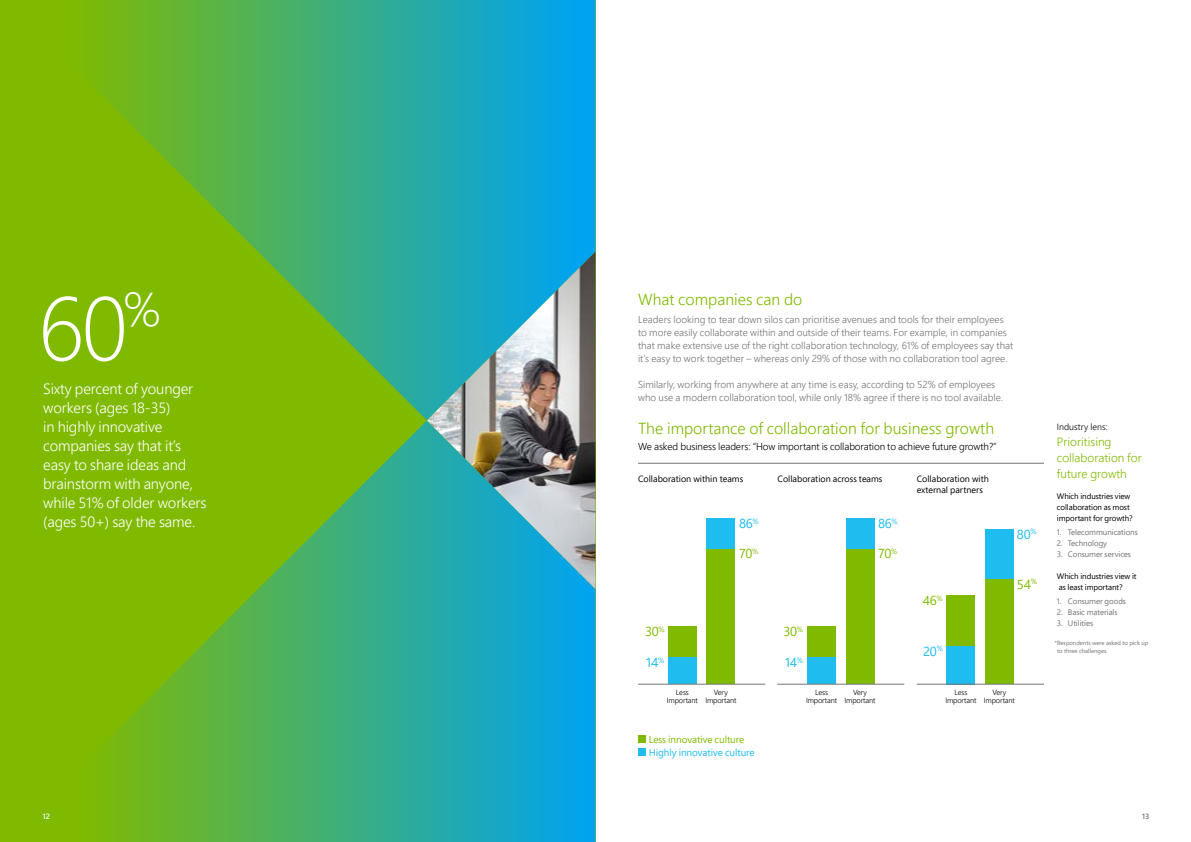
<style>
.page{position:relative;width:1191px;height:842px;background:#fff}
.page>*{position:absolute;margin:0;border:0;box-sizing:border-box;transform-origin:0 0}
.t1{font:300 90px "Segoe Pro";color:#fff}
.t2{font:300 16px "Segoe Pro";color:#80ba00}
.t3{font:300 14.9px/19px "Segoe Pro";letter-spacing:-.01em;color:#fff}
.t4{font:13px "Segoe Pro";letter-spacing:-.02em;color:#1ebcef}
.t5{font:13px "Segoe Pro";letter-spacing:-.02em;color:#80ba00}
.t6{font:300 12px/16px "Segoe Pro";color:#80ba00}
.t7{font:300 10px/13px "Segoe Pro";color:#737373}
.t8{font:300 10px "Segoe Pro";letter-spacing:-.01em;color:#000}
.t9{font:10px "Segoe Pro";letter-spacing:-.01em;color:#1ebcef}
.t10{font:10px "Segoe Pro";letter-spacing:-.01em;color:#80ba00}
.t11{font:9px/11px "Segoe Pro";color:#000}
.t12{font:300 9px "Segoe Pro";color:#000}
.t13{font:8px/11px "Segoe Pro";letter-spacing:-.01em;color:#000}
.t14{font:8px "Segoe Pro";letter-spacing:-.01em;color:#737373}
.t15{font:300 7.5px/8px "Segoe Pro";letter-spacing:-.02em;color:#000;text-align:center}
.t16{font:600 7.5px "Segoe Pro";color:#737373}
.t17{font:600 7.5px "Segoe Pro";color:#fff}
.t18{font:6px/8px "Segoe Pro";color:#737373}
</style>
<div class="page">
<svg style="left:6px;top:0;width:589px;height:420px;background:#54b251"></svg>
<svg style="left:5px;top:420px;width:590px;height:422px;background:#56b24e"></svg>
<img style="left:427px;top:252px;width:168px;height:337px">
<hr style="left:638px;top:463px;width:406px;height:1px;background:#737373">
<div style="left:638px;top:735px;width:7px;height:8px;background:#80ba00"></div>
<div style="left:638px;top:748px;width:7px;height:8px;background:#1ebcef"></div>
<div style="left:985px;top:529px;width:28px;height:155px;background:#1ebcef"></div>
<div style="left:985px;top:579px;width:28px;height:105px;background:#80ba00"></div>
<div style="left:946px;top:595px;width:29px;height:89px;background:#80ba00"></div>
<div style="left:946px;top:646px;width:29px;height:38px;background:#1ebcef"></div>
<div style="left:846px;top:518px;width:28px;height:166px;background:#1ebcef"></div>
<div style="left:846px;top:549px;width:28px;height:135px;background:#80ba00"></div>
<div style="left:807px;top:626px;width:28px;height:58px;background:#80ba00"></div>
<div style="left:807px;top:657px;width:28px;height:27px;background:#1ebcef"></div>
<div style="left:706px;top:518px;width:29px;height:166px;background:#1ebcef"></div>
<div style="left:706px;top:549px;width:29px;height:135px;background:#80ba00"></div>
<div style="left:668px;top:626px;width:28px;height:58px;background:#80ba00"></div>
<div style="left:668px;top:657px;width:28px;height:27px;background:#1ebcef"></div>
<hr style="left:777px;top:684px;width:127px;height:1px;background:#737373">
<hr style="left:916px;top:684px;width:128px;height:1px;background:#737373">
<hr style="left:638px;top:684px;width:127px;height:1px;background:#737373">
<h1 class="t1" style="left:38px;top:267px;width:124px">60<sup>%</sup></h1>
<h3 class="t3" style="left:43px;top:379px;width:165px">Sixty percent of younger workers (ages 18-35)<br>in highly innovative companies say that it’s easy to share ideas and brainstorm with anyone, while 51% of older workers (ages 50+) say the same.</h3>
<p class="t17" style="left:43px;top:811px;width:9px">12</p>
<h2 class="t2" style="left:638px;top:288px;width:166px">What companies can do</h2>
<p class="t7" style="left:638px;top:313px;width:377px">Leaders looking to tear down silos can prioritise avenues and tools for their employees to more easily collaborate within and outside of their teams. For example, in companies that make extensive use of the right collaboration technology, 61% of employees say that it’s easy to work together – whereas only 29% of those with no collaboration tool agree.</p>
<p class="t7" style="left:638px;top:378px;width:366px">Similarly, working from anywhere at any time is easy, according to 52% of employees who use a modern collaboration tool, while only 18% agree if there is no tool available.</p>
<h2 class="t2" style="left:638px;top:418px;width:357px">The importance of collaboration for business growth</h2>
<p class="t8" style="left:638px;top:440px;width:360px">We asked business leaders: “How important is collaboration to achieve future growth?”</p>
<p class="t11" style="left:638px;top:473px;width:107px">Collaboration within teams</p>
<p class="t11" style="left:777px;top:473px;width:106px">Collaboration across teams</p>
<p class="t11" style="left:916px;top:473px;width:74px">Collaboration with external partners</p>
<h3 class="t5" style="left:645px;top:623px;width:21px">30<sup>%</sup></h3>
<h3 class="t4" style="left:646px;top:653px;width:20px">14<sup>%</sup></h3>
<h3 class="t4" style="left:739px;top:515px;width:21px">86<sup>%</sup></h3>
<h3 class="t5" style="left:739px;top:545px;width:21px">70<sup>%</sup></h3>
<h3 class="t5" style="left:783px;top:623px;width:21px">30<sup>%</sup></h3>
<h3 class="t4" style="left:785px;top:654px;width:20px">14<sup>%</sup></h3>
<h3 class="t4" style="left:878px;top:515px;width:21px">86<sup>%</sup></h3>
<h3 class="t5" style="left:878px;top:545px;width:21px">70<sup>%</sup></h3>
<h3 class="t5" style="left:923px;top:592px;width:21px">46<sup>%</sup></h3>
<h3 class="t4" style="left:923px;top:642px;width:21px">20<sup>%</sup></h3>
<h3 class="t4" style="left:1017px;top:525px;width:21px">80<sup>%</sup></h3>
<h3 class="t5" style="left:1017px;top:575px;width:21px">54<sup>%</sup></h3>
<p class="t15" style="left:667px;top:688px;width:32px">Less<br>Important</p>
<p class="t15" style="left:844px;top:688px;width:32px">Very<br>Important</p>
<p class="t15" style="left:705px;top:688px;width:32px">Very<br>Important</p>
<p class="t15" style="left:806px;top:688px;width:32px">Less<br>Important</p>
<p class="t15" style="left:984px;top:688px;width:32px">Very<br>Important</p>
<p class="t15" style="left:945px;top:688px;width:32px">Less<br>Important</p>
<p class="t10" style="left:649px;top:733px;width:97px">Less innovative culture</p>
<p class="t9" style="left:649px;top:746px;width:107px">Highly innovative culture</p>
<p class="t12" style="left:1057px;top:420px;width:52px">Industry lens:</p>
<p class="t6" style="left:1057px;top:433px;width:86px">Prioritising collaboration for future growth</p>
<p class="t13" style="left:1057px;top:490px;width:77px">Which industries view collaboration as most important for growth?</p>
<p class="t14" style="left:1057px;top:526px;width:82px">1. Telecommunications</p>
<p class="t14" style="left:1057px;top:537px;width:52px">2. Technology</p>
<p class="t14" style="left:1057px;top:548px;width:76px">3. Consumer services</p>
<p class="t13" style="left:1057px;top:570px;width:81px">Which industries view it as least important?</p>
<p class="t14" style="left:1057px;top:595px;width:71px">1. Consumer goods</p>
<p class="t14" style="left:1057px;top:606px;width:62px">2. Basic materials</p>
<p class="t14" style="left:1057px;top:617px;width:38px">3. Utilities</p>
<p class="t18" style="left:1057px;top:638px;width:93px;text-indent:-3px">*Respondents were asked to pick up to three challenges.</p>
<p class="t16" style="left:1142px;top:811px;width:9px">13</p>
</div>
